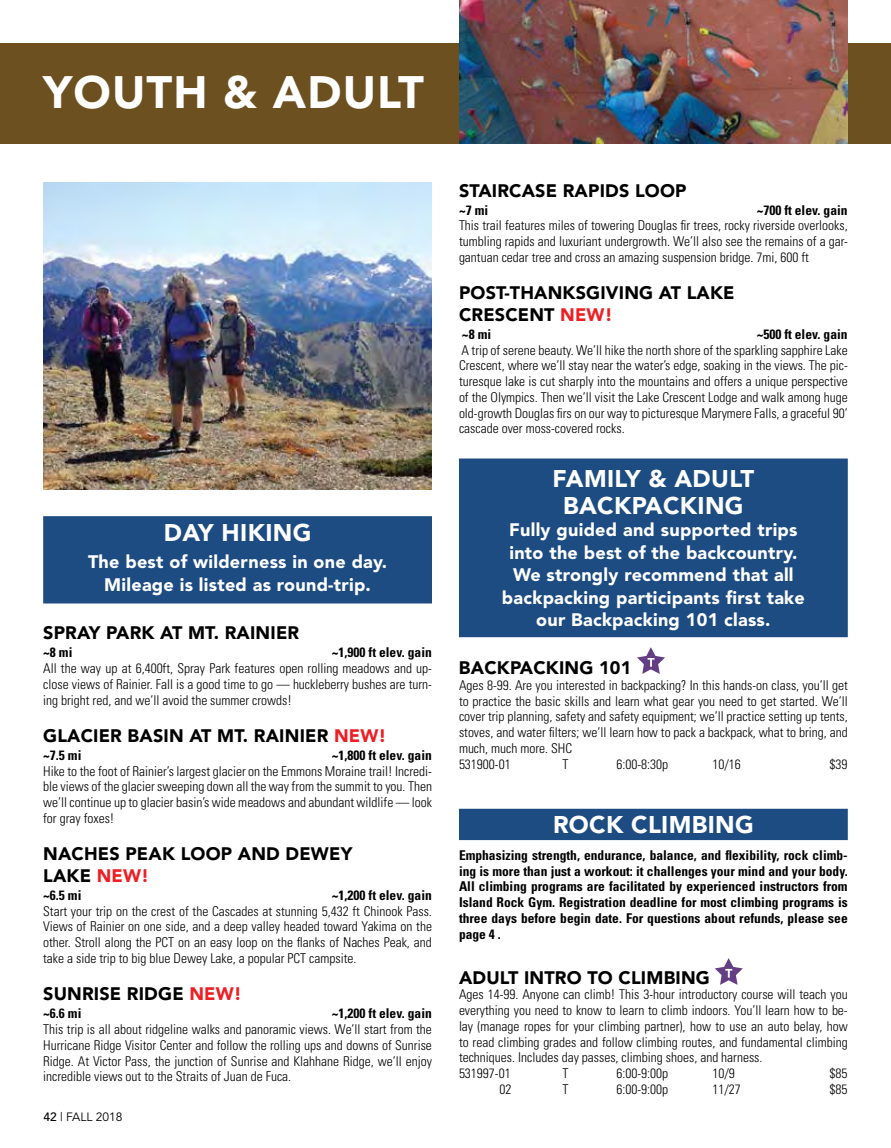
<style>
.page{position:relative;width:891px;height:1148px;background:#fff}
.page>*{position:absolute;margin:0;border:0;box-sizing:border-box;transform-origin:0 0}
.t1{font:900 45px "Avenir";letter-spacing:.025em;color:#fff}
.t2{font:900 24px/27px "Avenir";letter-spacing:.015em;color:#fff;text-align:center}
.t3{font:900 18px/22.5px "Avenir";letter-spacing:.015em;color:#fff;text-align:center}
.t4{font:900 18px/21.6px "Avenir";letter-spacing:.01em;color:#000}
.t5{font:300 condensed 13.5px/15.8px "Univers";color:#000;text-align:justify}
.t6{font:700 condensed 13.5px/15.8px "Univers";color:#000;text-align:justify}
.t7{font:12px "Avenir";color:#000}
.s1{color:#ed1f24}
.s2{font-weight:500}
</style>
<div class="page">
<div style="left:0;top:43px;width:891px;height:101px;background:#6d5020"></div>
<div style="left:43px;top:516px;width:389px;height:87px;background:#1c4c82;border:2px solid #1c4c82"></div>
<img style="left:43px;top:183px;width:389px;height:306px">
<div style="left:459px;top:458px;width:389px;height:179px;background:#1c4c82;border:2px solid #1c4c82"></div>
<svg style="left:637px;top:647px;width:28px;height:27px"></svg>
<div style="left:459px;top:808px;width:389px;height:32px;background:#1c4c82;border:2px solid #1c4c82"></div>
<svg style="left:715px;top:958px;width:28px;height:26px"></svg>
<img style="left:459px;top:0;width:389px;height:144px">
<h1 class="t1" style="left:43px;top:66px;width:382px">YOUTH &amp; ADULT</h1>
<h2 class="t2" style="left:164px;top:519px;width:149px">DAY HIKING</h2>
<h3 class="t3" style="left:88px;top:551px;width:301px">The best of wilderness in one day.<br>Mileage is listed as round-trip.</h3>
<h3 class="t4" style="left:43px;top:622px;width:257px">SPRAY PARK AT MT. RAINIER</h3>
<p class="t6" style="left:43px;top:644px;width:31px">~8 mi</p>
<p class="t6" style="left:332px;top:644px;width:101px">~1,900 ft elev. gain</p>
<p class="t5" style="left:43px;top:660px;width:390px">All the way up at 6,400ft, Spray Park features open rolling meadows and up&shy;close views of Rainier. Fall is a good time to go — huckleberry bushes are turn&shy;ing bright red, and we’ll avoid the summer crowds!</p>
<h3 class="t4" style="left:43px;top:724px;width:345px">GLACIER BASIN AT MT. RAINIER <span class="s1">NEW!</span></h3>
<p class="t6" style="left:43px;top:747px;width:40px">~7.5 mi</p>
<p class="t6" style="left:332px;top:747px;width:101px">~1,800 ft elev. gain</p>
<p class="t5" style="left:43px;top:763px;width:390px">Hike to the foot of Rainier’s largest glacier on the Emmons Moraine trail! Incredi&shy;ble views of the glacier sweeping down all the way from the summit to you. Then we’ll continue up to glacier basin’s wide meadows and abundant wildlife — look for gray foxes!</p>
<h3 class="t4" style="left:43px;top:843px;width:311px">NACHES PEAK LOOP AND DEWEY<br>LAKE <span class="s1">NEW!</span></h3>
<p class="t6" style="left:43px;top:887px;width:40px">~6.5 mi</p>
<p class="t6" style="left:332px;top:887px;width:101px">~1,200 ft elev. gain</p>
<p class="t5" style="left:43px;top:902px;width:390px">Start your trip on the crest of the Cascades at stunning 5,432 ft Chinook Pass.<br>Views of Rainier on one side, and a deep valley headed toward Yakima on the other. Stroll along the PCT on an easy loop on the flanks of Naches Peak, and take a side trip to big blue Dewey Lake, a popular PCT campsite.</p>
<h3 class="t4" style="left:43px;top:983px;width:200px">SUNRISE RIDGE <span class="s1">NEW!</span></h3>
<p class="t6" style="left:43px;top:1005px;width:40px">~6.6 mi</p>
<p class="t6" style="left:332px;top:1005px;width:101px">~1,200 ft elev. gain</p>
<p class="t5" style="left:43px;top:1021px;width:390px">This trip is all about ridgeline walks and panoramic views. We’ll start from the Hurricane Ridge Visitor Center and follow the rolling ups and downs of Sunrise Ridge. At Victor Pass, the junction of Sunrise and Klahhane Ridge, we’ll enjoy incredible views out to the Straits of Juan de Fuca.</p>
<p class="t7" style="left:44px;top:1109px;width:80px"><span class="s2">42</span> | FALL 2018</p>
<h3 class="t4" style="left:459px;top:179px;width:229px">STAIRCASE RAPIDS LOOP</h3>
<p class="t6" style="left:459px;top:202px;width:31px">~7 mi</p>
<p class="t6" style="left:757px;top:202px;width:92px">~700 ft elev. gain</p>
<p class="t5" style="left:459px;top:217px;width:390px">This trail features miles of towering Douglas fir trees, rocky riverside overlooks, tumbling rapids and luxuriant undergrowth. We’ll also see the remains of a gar&shy;gantuan cedar tree and cross an amazing suspension bridge. 7mi, 600 ft</p>
<h3 class="t4" style="left:459px;top:282px;width:277px">POST-THANKSGIVING AT LAKE<br>CRESCENT <span class="s1">NEW!</span></h3>
<p class="t6" style="left:462px;top:326px;width:31px">~8 mi</p>
<p class="t6" style="left:757px;top:326px;width:92px">~500 ft elev. gain</p>
<p class="t5" style="left:459px;top:342px;width:390px">A trip of serene beauty. We’ll hike the north shore of the sparkling sapphire Lake Crescent, where we’ll stay near the water’s edge, soaking in the views. The pic&shy;turesque lake is cut sharply into the mountains and offers a unique perspective of the Olympics. Then we’ll visit the Lake Crescent Lodge and walk among huge old-growth Douglas firs on our way to picturesque Marymere Falls, a graceful 90’ cascade over moss-covered rocks.</p>
<h2 class="t2" style="left:553px;top:465px;width:203px">FAMILY &amp; ADULT<br>BACKPACKING</h2>
<h3 class="t3" style="left:502px;top:518px;width:304px">Fully guided and supported trips into the best of the backcountry.<br>We strongly recommend that all backpacking participants first take our Backpacking 101 class.</h3>
<h3 class="t4" style="left:459px;top:657px;width:174px">BACKPACKING 101</h3>
<p class="t5" style="left:459px;top:677px;width:390px;text-align:left">Ages 8-99. Are you interested in backpacking? In this hands-on class, you’ll get to practice the basic skills and learn what gear you need to get started. We’ll cover trip planning, safety and safety equipment; we’ll practice setting up tents, stoves, and water filters; we’ll learn how to pack a backpack, what to bring, and much, much more. SHC<br>531900-01</p>
<p class="t5" style="left:563px;top:755px;width:7px">T</p>
<p class="t5" style="left:617px;top:755px;width:53px">6:00-8:30p</p>
<p class="t5" style="left:713px;top:755px;width:30px">10/16</p>
<p class="t5" style="left:830px;top:755px;width:19px">$39</p>
<h2 class="t2" style="left:553px;top:810px;width:202px">ROCK CLIMBING</h2>
<p class="t6" style="left:459px;top:847px;width:390px">Emphasizing strength, endurance, balance, and flexibility, rock climb&shy;ing is more than just a workout: it challenges your mind and your body.<br>All climbing programs are facilitated by experienced instructors from Island Rock Gym. Registration deadline for most climbing programs is three days before begin date. For questions about refunds, please see page 4 .</p>
<h3 class="t4" style="left:459px;top:966px;width:252px">ADULT INTRO TO CLIMBING</h3>
<p class="t5" style="left:459px;top:986px;width:390px;text-align:left">Ages 14-99. Anyone can climb! This 3-hour introductory course will teach you everything you need to know to learn to climb indoors. You’ll learn how to be&shy;lay (manage ropes for your climbing partner), how to use an auto belay, how to read climbing grades and follow climbing routes, and fundamental climbing techniques. Includes day passes, climbing shoes, and harness.<br>531997-01</p>
<p class="t5" style="left:563px;top:1065px;width:7px">T</p>
<p class="t5" style="left:617px;top:1065px;width:53px">6:00-9:00p</p>
<p class="t5" style="left:713px;top:1065px;width:24px">10/9</p>
<p class="t5" style="left:830px;top:1065px;width:19px">$85</p>
<p class="t5" style="left:500px;top:1081px;width:13px">02</p>
<p class="t5" style="left:563px;top:1081px;width:7px">T</p>
<p class="t5" style="left:617px;top:1081px;width:53px">6:00-9:00p</p>
<p class="t5" style="left:713px;top:1081px;width:30px">11/27</p>
<p class="t5" style="left:830px;top:1081px;width:19px">$85</p>
</div>
